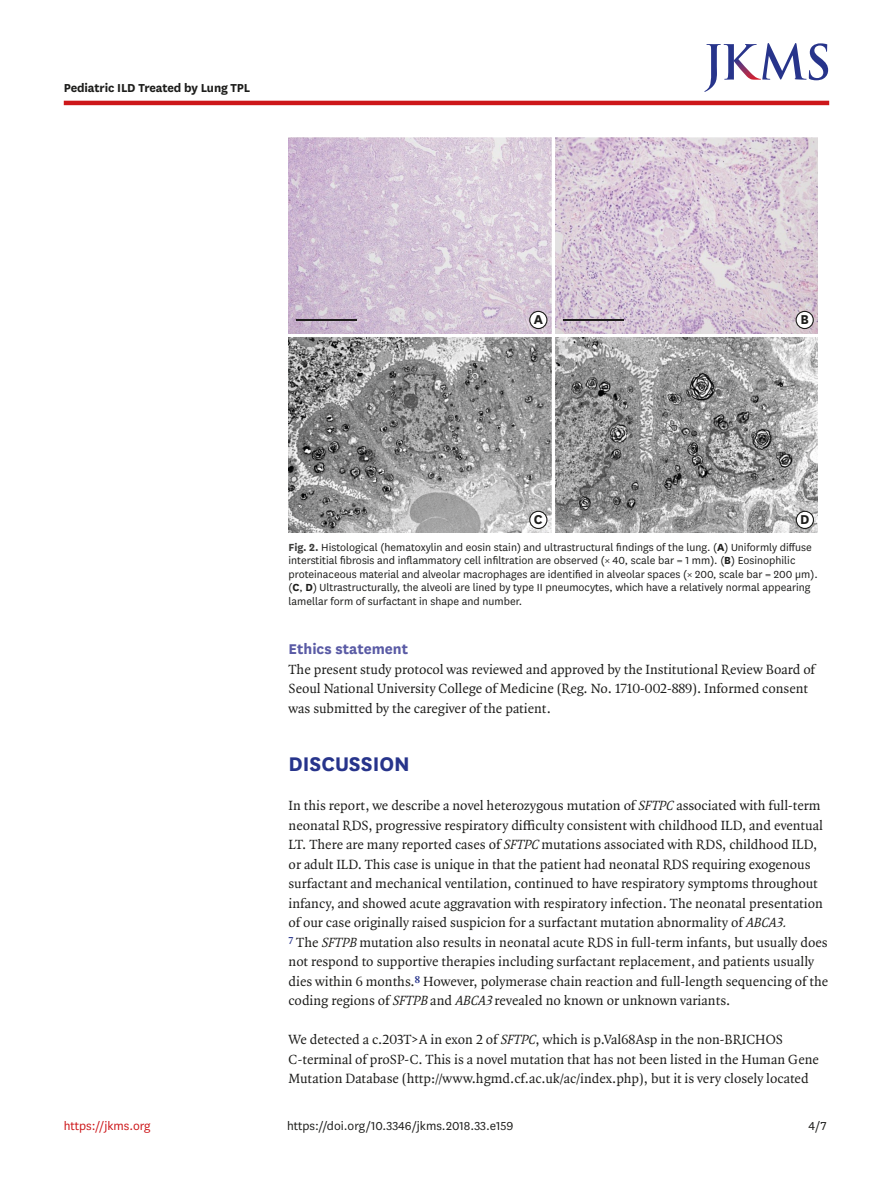
<style>
.page{position:relative;width:893px;height:1191px;background:#fff}
.page>*{position:absolute;margin:0;border:0;box-sizing:border-box;transform-origin:0 0}
.body_title1{font:700 23.1px "National";color:#27348b}
.body_title2{font:700 16.5px "National";color:#5a5ba5}
.t1{font:700 15px "National";color:#1d1d1b}
.body_p_first{font:14.25px/19.5px "Quadraat OT";color:#1d1d1b}
.body_p{font:14.25px/19.5px "Quadraat OT";color:#1d1d1b}
.doi_running_footer{font:13.5px "National";color:#1d1d1b}
.alt-title-type{font:700 13.5px "National";letter-spacing:-.01em;color:#1d1d1b}
.t2{font:13.5px "National";color:#cd171a}
.fig_caption{font:12px/13.5px "National";color:#1d1d1b}
.s1{font-weight:700;color:#3d3d3c}
.s2{font-weight:700}
.s3{font-style:italic}
</style>
<div class="page">
<hr style="left:64px;top:101px;width:765px;height:4px;background:#cd171a">
<svg style="left:704px;top:43px;width:124px;height:49px"></svg>
<img style="left:289px;top:137px;width:262px;height:196px">
<img style="left:556px;top:137px;width:262px;height:196px">
<img style="left:289px;top:337px;width:262px;height:196px">
<img style="left:556px;top:337px;width:262px;height:196px">
<div style="left:796px;top:311px;width:17px;height:17px;background:#fff;border-radius:50%"></div>
<div style="left:795px;top:311px;width:19px;height:18px;border:1px solid #1d1d1b;border-radius:50%"></div>
<div style="left:530px;top:311px;width:17px;height:17px;background:#fff;border-radius:50%"></div>
<div style="left:529px;top:311px;width:18px;height:18px;border:1px solid #1d1d1b;border-radius:50%"></div>
<div style="left:796px;top:511px;width:17px;height:17px;background:#fff;border-radius:50%"></div>
<div style="left:796px;top:511px;width:18px;height:18px;border:1px solid #1d1d1b;border-radius:50%"></div>
<div style="left:530px;top:511px;width:17px;height:17px;background:#fff;border-radius:50%"></div>
<div style="left:529px;top:511px;width:18px;height:18px;border:1px solid #1d1d1b;border-radius:50%"></div>
<hr style="left:296px;top:319px;width:60px;height:2px;background:#1d1d1b">
<hr style="left:563px;top:319px;width:61px;height:2px;background:#1d1d1b">
<p class="alt-title-type" style="left:64px;top:78px;width:188px">Pediatric ILD Treated by Lung TPL</p>
<p class="t1" style="left:534px;top:309px;width:11px">A</p>
<p class="t1" style="left:800px;top:309px;width:10px">B</p>
<p class="t1" style="left:534px;top:509px;width:10px">C</p>
<p class="t1" style="left:800px;top:509px;width:11px">D</p>
<p class="fig_caption" style="left:289px;top:540px;width:531px"><span class="s1">Fig. 2.</span> Histological (hematoxylin and eosin stain) and ultrastructural findings of the lung. (<span class="s2">A</span>) Uniformly diffuse interstitial fibrosis and inflammatory cell infiltration are observed (× 40, scale bar = 1 mm). (<span class="s2">B</span>) Eosinophilic proteinaceous material and alveolar macrophages are identified in alveolar spaces (× 200, scale bar = 200 μm). (<span class="s2">C</span>, <span class="s2">D</span>) Ultrastructurally, the alveoli are lined by type II pneumocytes, which have a relatively normal appearing lamellar form of surfactant in shape and number.</p>
<p class="body_title2" style="left:289px;top:637px;width:121px">Ethics statement</p>
<p class="body_p_first" style="left:289px;top:659px;width:528px">The present study protocol was reviewed and approved by the Institutional Review Board of<br>Seoul National University College of Medicine (Reg. No. 1710-002-889). Informed consent was submitted by the caregiver of the patient.</p>
<p class="body_title1" style="left:289px;top:748px;width:123px">DISCUSSION</p>
<p class="body_p_first" style="left:289px;top:796px;width:541px">In this report, we describe a novel heterozygous mutation of <span class="s3">SFTPC</span> associated with full-term neonatal RDS, progressive respiratory difficulty consistent with childhood ILD, and eventual LT. There are many reported cases of <span class="s3">SFTPC</span> mutations associated with RDS, childhood ILD, or adult ILD. This case is unique in that the patient had neonatal RDS requiring exogenous surfactant and mechanical ventilation, continued to have respiratory symptoms throughout infancy, and showed acute aggravation with respiratory infection. The neonatal presentation of our case originally raised suspicion for a surfactant mutation abnormality of <span class="s3">ABCA3.<br></span><sup>7</sup> The <span class="s3">SFTPB</span> mutation also results in neonatal acute RDS in full-term infants, but usually does not respond to supportive therapies including surfactant replacement, and patients usually dies within 6 months.<sup>8</sup> However, polymerase chain reaction and full-length sequencing of the coding regions of <span class="s3">SFTPB</span> and <span class="s3">ABCA3</span>revealed no known or unknown variants.</p>
<p class="body_p" style="left:289px;top:1030px;width:532px">We detected a c.203T&gt;A in exon 2 of <span class="s3">SFTPC</span>, which is p.Val68Asp in the non-BRICHOS<br>C-terminal of proSP-C. This is a novel mutation that has not been listed in the Human Gene<br>Mutation Database (http://www.hgmd.cf.ac.uk/ac/index.php), but it is very closely located</p>
<p class="t2" style="left:64px;top:1116px;width:88px">https://jkms.org</p>
<p class="doi_running_footer" style="left:287px;top:1116px;width:228px">https://doi.org/10.3346/jkms.2018.33.e159</p>
<p class="doi_running_footer" style="left:808px;top:1116px;width:20px">4/7</p>
</div>
